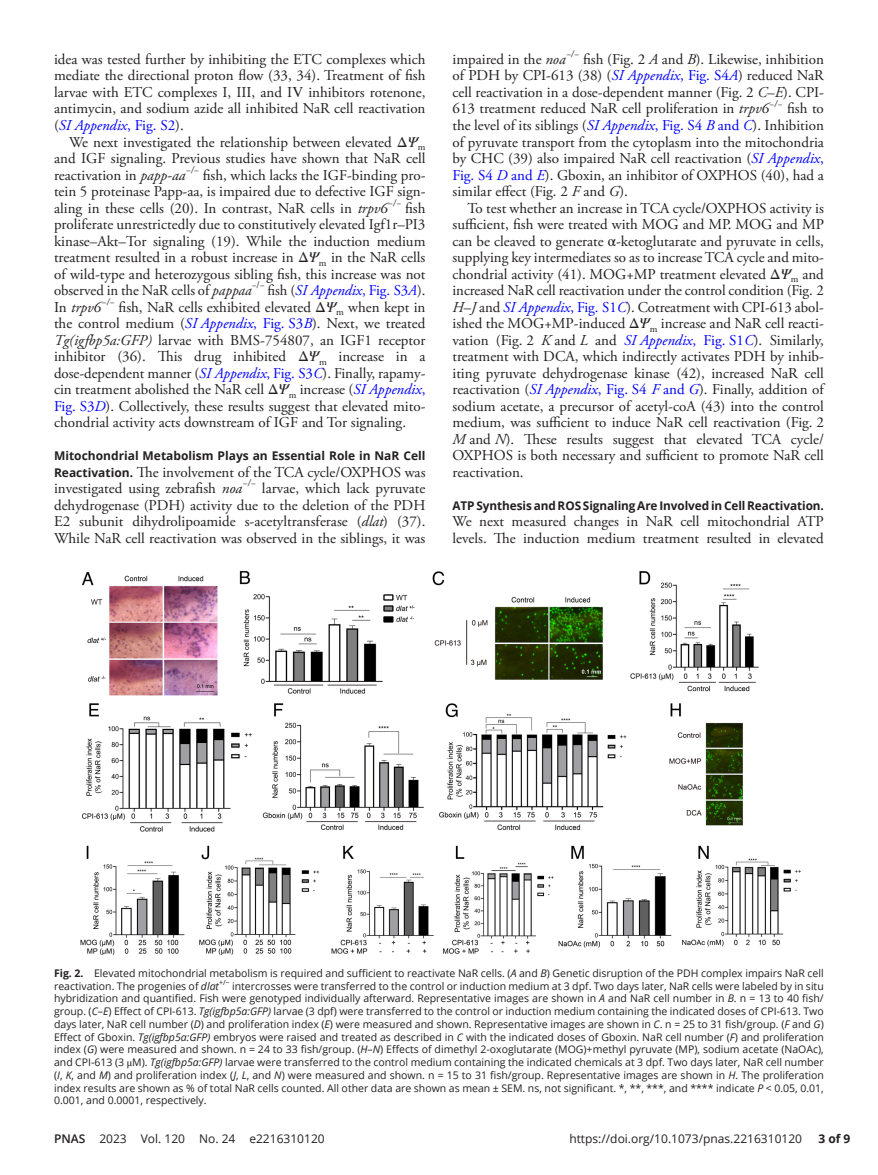
<style>
.page{position:relative;width:878px;height:1175px;background:#fff}
.page>*{position:absolute;margin:0;border:0;box-sizing:border-box;transform-origin:0 0}
.t1{font:15px/16.5px "Adobe Garamond Pro";color:#231f20;text-align:justify}
.t2{font:italic 15px "Adobe Garamond Pro";color:#00f}
.t3{font:italic 15px "Adobe Garamond Pro";color:#231f20}
.t4{font:700 12px "Open Sans";letter-spacing:-.005em;color:#231f20}
.t5{font:12px "Open Sans";color:#231f20}
.t6{font:10.5px/12.8px "Open Sans";color:#231f20}
.t7{font:italic 10.05px "Adobe Garamond Pro";color:#231f20}
.t8{font:10.05px "Adobe Garamond Pro";color:#231f20}
.t9{font:7.05px "Open Sans";color:#231f20}
.s1{font-family:"STIX"}
.s2{font-style:italic;color:#00f}
.s3{color:#00f}
.s4{font-family:"STIX";font-style:italic}
.s5{font-style:italic}
.s6{font-style:normal;color:#231f20}
.s7{font-style:normal}
.s8{font-family:"Open Sans";font-weight:700;font-size:12px}
.s9{font-weight:700}
.s10{font-weight:600}
</style>
<div class="page">
<img style="left:80px;top:571px;width:720px;height:383px">
<p class="t1" style="left:54px;top:51px;width:373px">idea was tested further by inhibiting the ETC complexes which mediate the directional proton flow (33, 34). Treatment of fish larvae with ETC complexes I, III, and I<span class="s1">V</span> inhibitors rotenone, antimycin, and sodium azide all inhibited NaR cell reactivation (<span class="s2">SI Appendix</span><span class="s3">, Fig. S2</span>).</p>
<p class="t1" style="left:54px;top:134px;width:373px;text-indent:15px">We next investigated the relationship between elevated <span class="s1">Δ</span><span class="s4">Ψ</span><sub>m </sub>and IGF signaling. Previous studies have shown that NaR cell reactivation in <span class="s5">papp-aa</span></p>
<p class="t7" style="left:185px;top:163px;width:15px">−/−</p>
<p class="t1" style="left:54px;top:167px;width:373px;text-indent:149px">fish, which lacks the IGF-binding pro&shy;tein 5 proteinase Papp-aa, is impaired due to defective IGF sign&shy;aling in these cells (20). In contrast, NaR cells in <span class="s5">trpv6</span></p>
<p class="t7" style="left:387px;top:196px;width:15px">−/−</p>
<p class="t1" style="left:54px;top:200px;width:373px;text-indent:351px">fish proliferate unrestrictedly due to constitutively elevated Igf1r–PI3 kinase–Akt–Tor signaling (19). While the induction medium treatment resulted in a robust increase in <span class="s1">Δ</span><span class="s4">Ψ</span><sub>m</sub> in the NaR cells of wild-type and heterozygous sibling fish, this increase was not observed in the NaR cells of <span class="s5">pappaa</span></p>
<p class="t8" style="left:251px;top:279px;width:14px">−/−</p>
<p class="t2" style="left:267px;top:281px;width:159px"><span class="s6">fish (</span>SI Appendix<span class="s7">, Fig. S3</span>A<span class="s6">).</span></p>
<p class="t3" style="left:54px;top:298px;width:49px"><span class="s7">In</span> trpv6</p>
<p class="t7" style="left:101px;top:295px;width:15px">−/−</p>
<p class="t1" style="left:54px;top:299px;width:373px;text-indent:64px">fish, NaR cells exhibited elevated <span class="s1">Δ</span><span class="s4">Ψ</span><sub>m</sub> when kept in the control medium (<span class="s2">SI Appendix</span><span class="s3">, Fig. S3</span><span class="s2">B</span>). Next, we treated <span class="s5">Tg(igfbp5a:GFP)</span> larvae with BMS-754807, an IGF1 receptor inhibitor (36). This drug inhibited <span class="s1">Δ</span><span class="s4">Ψ</span><sub>m</sub> increase in a dose-dependent manner (<span class="s2">SI Appendix</span><span class="s3">, Fig. S3</span><span class="s2">C</span>). Finally, rapamy&shy;cin treatment abolished the NaR cell <span class="s1">Δ</span><span class="s4">Ψ</span><sub>m</sub> increase (<span class="s2">SI Appendix</span><span class="s3">, Fig. S3</span><span class="s2">D</span>). Collectively, these results suggest that elevated mito&shy;chondrial activity acts downstream of IGF and Tor signaling.</p>
<p class="t4" style="left:54px;top:447px;width:373px">Mitochondrial Metabolism Plays an Essential Role in NaR Cell</p>
<p class="t1" style="left:54px;top:464px;width:373px"><span class="s8">Reactivation.</span> The involvement of the TCA cycle/OXPHOS was investigated using zebrafish <span class="s5">noa</span></p>
<p class="t7" style="left:242px;top:477px;width:15px">−/−</p>
<p class="t1" style="left:54px;top:480px;width:373px;text-indent:208px">larvae, which lack pyruvate dehydrogenase (PDH) activity due to the deletion of the PDH E2 subunit dihydrolipoamide s-acetyltransferase (<span class="s5">dlat</span>) (37).<br>While NaR cell reactivation was observed in the siblings, it was</p>
<p class="t1" style="left:452px;top:51px;width:115px">impaired in the <span class="s5">noa</span></p>
<p class="t7" style="left:565px;top:48px;width:15px">−/−</p>
<p class="t1" style="left:452px;top:51px;width:373px;text-indent:131px">fish (Fig. 2 <span class="s5">A</span> and <span class="s5">B</span>). Likewise, inhibition of PDH by CPI-613 (38) (<span class="s2">SI Appendix</span><span class="s3">, Fig. S4</span><span class="s2">A</span>) reduced NaR cell reactivation in a dose-dependent manner (Fig. 2 <span class="s5">C</span>–<span class="s5">E</span>). CPI-613 treatment reduced NaR cell proliferation in <span class="s5">trpv6</span></p>
<p class="t7" style="left:768px;top:97px;width:15px">−/−</p>
<p class="t1" style="left:452px;top:101px;width:373px;text-indent:334px">fish to the level of its siblings (<span class="s2">SI Appendix</span><span class="s3">, Fig. S4</span> <span class="s2">B</span> <span class="s3">and</span> <span class="s2">C</span>). Inhibition of pyruvate transport from the cytoplasm into the mitochondria by CHC (39) also impaired NaR cell reactivation (<span class="s2">SI Appendix</span><span class="s3">, Fig. S4</span> <span class="s2">D</span> <span class="s3">and</span> <span class="s2">E</span>). Gboxin, an inhibitor of OXPHOS (40), had a similar effect (Fig. 2 <span class="s5">F</span> and <span class="s5">G</span>).</p>
<p class="t1" style="left:452px;top:200px;width:373px;text-indent:15px">To test whether an increase in TCA cycle/OXPHOS activity is sufficient, fish were treated with MOG and MP. MOG and MP can be cleaved to generate <span class="s1">α</span>-ketoglutarate and pyruvate in cells, supplying key intermediates so as to increase TCA cycle and mito&shy;chondrial activity (41). MOG+MP treatment elevated <span class="s1">Δ</span><span class="s4">Ψ</span><sub>m</sub> and increased NaR cell reactivation under the control condition (Fig. 2<br><span class="s5">H</span>–<span class="s5">J</span> and <span class="s2">SI Appendix</span><span class="s3">, Fig. S1</span><span class="s2">C</span>). Cotreatment with CPI-613 abol&shy;ished the MOG+MP-induced <span class="s1">Δ</span><span class="s4">Ψ</span><sub>m</sub> increase and NaR cell reacti&shy;vation (Fig. 2 <span class="s5">K</span> and <span class="s5">L</span> and <span class="s2">SI Appendix</span><span class="s3">, Fig. S1</span><span class="s2">C</span>). Similarly, treatment with DCA, which indirectly activates PDH by inhib&shy;iting pyruvate dehydrogenase kinase (42), increased NaR cell reactivation (<span class="s2">SI Appendix</span><span class="s3">, Fig. S4</span> <span class="s2">F</span> <span class="s3">and</span> <span class="s2">G</span>). Finally, addition of sodium acetate, a precursor of acetyl-coA (43) into the control medium, was sufficient to induce NaR cell reactivation (Fig. 2<br><span class="s5">M</span> and <span class="s5">N</span>). These results suggest that elevated TCA cycle/ OXPHOS is both necessary and sufficient to promote NaR cell reactivation.</p>
<p class="t4" style="left:452px;top:497px;width:373px">ATP Synthesis and ROS Signaling Are Involved in Cell Reactivation.</p>
<p class="t1" style="left:452px;top:513px;width:373px">We next measured changes in NaR cell mitochondrial ATP levels. The induction medium treatment resulted in elevated</p>
<p class="t6" style="left:54px;top:966px;width:771px"><span class="s9">Fig. 2.</span> Elevated mitochondrial metabolism is required and sufficient to reactivate NaR cells. (<span class="s5">A</span> and <span class="s5">B</span>) Genetic disruption of the PDH complex impairs NaR cell reactivation. The progenies of <span class="s5">dlat</span></p>
<p class="t9" style="left:219px;top:977px;width:12px">+/−</p>
<p class="t6" style="left:54px;top:979px;width:771px;text-align:justify;text-indent:178px">intercrosses were transferred to the control or induction medium at 3 dpf. Two days later, NaR cells were labeled by in situ hybridization and quantified. Fish were genotyped individually afterward. Representative images are shown in <span class="s5">A</span> and NaR cell number in <span class="s5">B</span>. n = 13 to 40 fish/ group. (<span class="s5">C</span>–<span class="s5">E</span>) Effect of CPI-613. <span class="s5">Tg(igfbp5a:GFP)</span> larvae (3 dpf) were transferred to the control or induction medium containing the indicated doses of CPI-613. Two days later, NaR cell number (<span class="s5">D</span>) and proliferation index (<span class="s5">E</span>) were measured and shown. Representative images are shown in <span class="s5">C</span>. n = 25 to 31 fish/group. (<span class="s5">F</span> and <span class="s5">G</span>)<br>Effect of Gboxin. <span class="s5">Tg(igfbp5a:GFP)</span> embryos were raised and treated as described in <span class="s5">C</span> with the indicated doses of Gboxin. NaR cell number (<span class="s5">F</span>) and proliferation index (<span class="s5">G</span>) were measured and shown. n = 24 to 33 fish/group. (<span class="s5">H</span>–<span class="s5">N</span>) Effects of dimethyl 2-oxoglutarate (MOG)+methyl pyruvate (MP), sodium acetate (NaOAc), and CPI-613 (3 <span class="s1">μ</span>M). <span class="s5">Tg(igfbp5a:GFP)</span> larvae were transferred to the control medium containing the indicated chemicals at 3 dpf. Two days later, NaR cell number (<span class="s5">I</span>, <span class="s5">K</span>, and <span class="s5">M</span>) and proliferation index (<span class="s5">J</span>, <span class="s5">L</span>, and <span class="s5">N</span>) were measured and shown. n = 15 to 31 fish/group. Representative images are shown in <span class="s5">H</span>. The proliferation index results are shown as % of total NaR cells counted. All other data are shown as mean ± SEM. ns, not significant. *, **, ***, and **** indicate <span class="s5">P</span> &lt; 0.05, 0.01, 0.001, and 0.0001, respectively.</p>
<p class="t5" style="left:54px;top:1130px;width:272px"><span class="s10">PNAS</span> 2023 Vol. 120 No. 24 e2216310120</p>
<p class="t5" style="left:569px;top:1130px;width:234px">https://doi.org/10.1073/pnas.2216310120</p>
<p class="t4" style="left:818px;top:1130px;width:34px">3 of 9</p>
</div>
